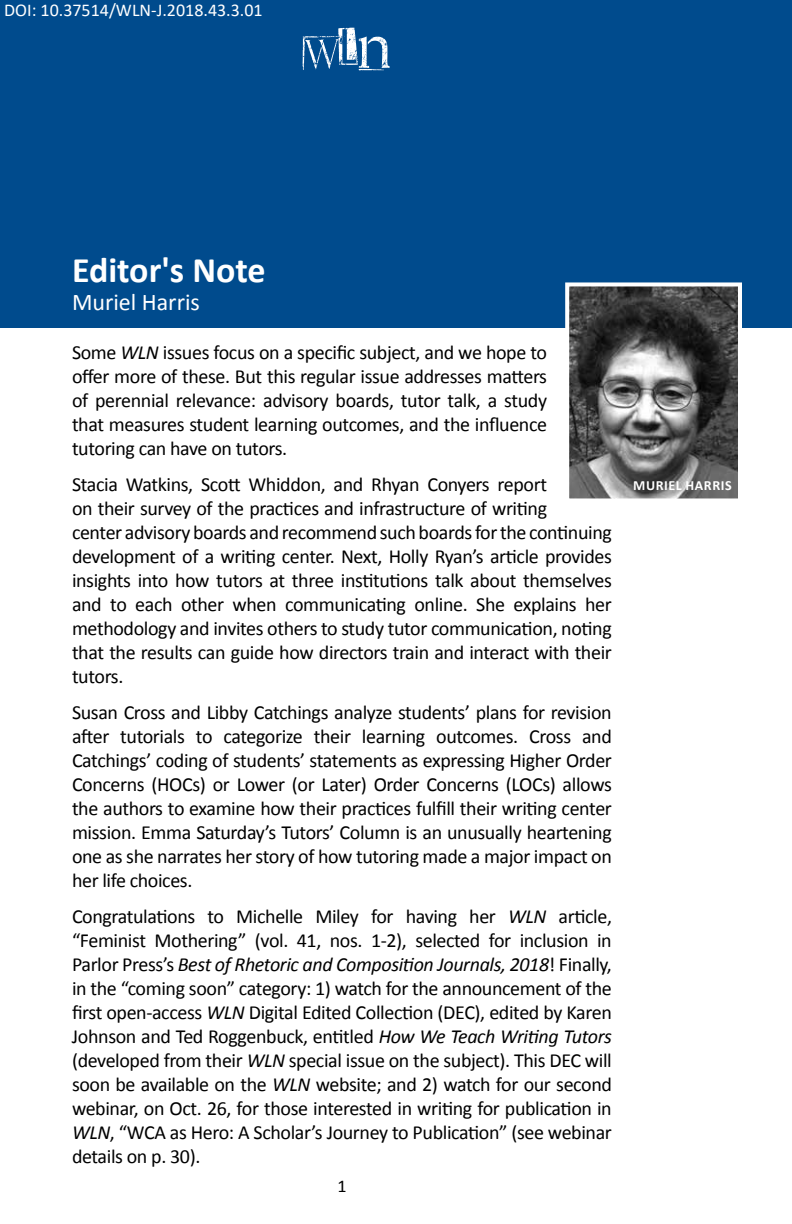
<style>
.page{position:relative;width:792px;height:1224px;background:#fff}
.page>*{position:absolute;margin:0;border:0;box-sizing:border-box;transform-origin:0 0}
.t1{font:70px "D Snet Stamped";color:#fff}
.t2{font:700 36px "Calibri";color:#fff}
.t3{font:24px "Calibri";color:#fff}
.t4{font:20px/24px "Calibri";letter-spacing:-.02em;color:#000;text-align:justify}
.t5{font:18px "Calibri";color:#fff}
.t6{font:18px "Calibri";color:#000}
.t7{font:700 14px "Calibri";letter-spacing:.04em;color:#fff}
.s1{font-style:italic}
</style>
<div class="page">
<div style="left:0;top:0;width:792px;height:327px;background:#004b8d"></div>
<img style="left:570px;top:287px;width:167px;height:210px">
<div style="left:565px;top:282px;width:177px;height:220px;border:4px solid #fff"></div>
<p class="t5" style="left:4px;top:-3px;width:260px">DOI: 10.37514/WLN-J.2018.43.3.01</p>
<h1 class="t1" style="left:290px;top:12px;width:106px">WLN</h1>
<h2 class="t2" style="left:72px;top:247px;width:195px">Editor's Note</h2>
<p class="t3" style="left:72px;top:287px;width:129px">Muriel Harris</p>
<p class="t4" style="left:72px;top:340px;width:477px">Some <span class="s1">WLN</span> issues focus on a specific subject, and we hope to offer more of these. But this regular issue addresses matters of perennial relevance: advisory boards, tutor talk, a study that measures student learning outcomes, and the influence tutoring can have on tutors.</p>
<p class="t4" style="left:72px;top:472px;width:541px;text-align:left">Stacia Watkins, Scott Whiddon, and Rhyan Conyers report<br>on their survey of the practices and infrastructure of writing<br>center advisory boards and recommend such boards for the continuing development of a writing center. Next, Holly Ryan’s article provides insights into how tutors at three institutions talk about themselves and to each other when communicating online. She explains her methodology and invites others to study tutor communication, noting that the results can guide how directors train and interact with their tutors.</p>
<p class="t4" style="left:72px;top:700px;width:541px">Susan Cross and Libby Catchings analyze students’ plans for revision after tutorials to categorize their learning outcomes. Cross and Catchings’ coding of students’ statements as expressing Higher Order Concerns (HOCs) or Lower (or Later) Order Concerns (LOCs) allows the authors to examine how their practices fulfill their writing center mission. Emma Saturday’s Tutors’ Column is an unusually heartening one as she narrates her story of how tutoring made a major impact on her life choices.</p>
<p class="t4" style="left:72px;top:904px;width:542px">Congratulations to Michelle Miley for having her <span class="s1">WLN</span> article, “Feminist Mothering” (vol. 41, nos. 1-2), selected for inclusion in Parlor Press’s <span class="s1">Best of Rhetoric and Composition Journals, 2018</span>! Finally, in the “coming soon” category: 1) watch for the announcement of the first open-access <span class="s1">WLN</span> Digital Edited Collection (DEC), edited by Karen Johnson and Ted Roggenbuck, entitled <span class="s1">How We Teach Writing Tutors </span>(developed from their <span class="s1">WLN</span> special issue on the subject). This DEC will soon be available on the <span class="s1">WLN</span> website; and 2) watch for our second webinar, on Oct. 26, for those interested in writing for publication in <span class="s1">WLN</span>, “WCA as Hero: A Scholar’s Journey to Publication” (see webinar details on p. 30).</p>
<p class="t6" style="left:337px;top:1174px;width:11px">1</p>
<p class="t7" style="left:633px;top:476px;width:100px">MURIEL HARRIS</p>
</div>
